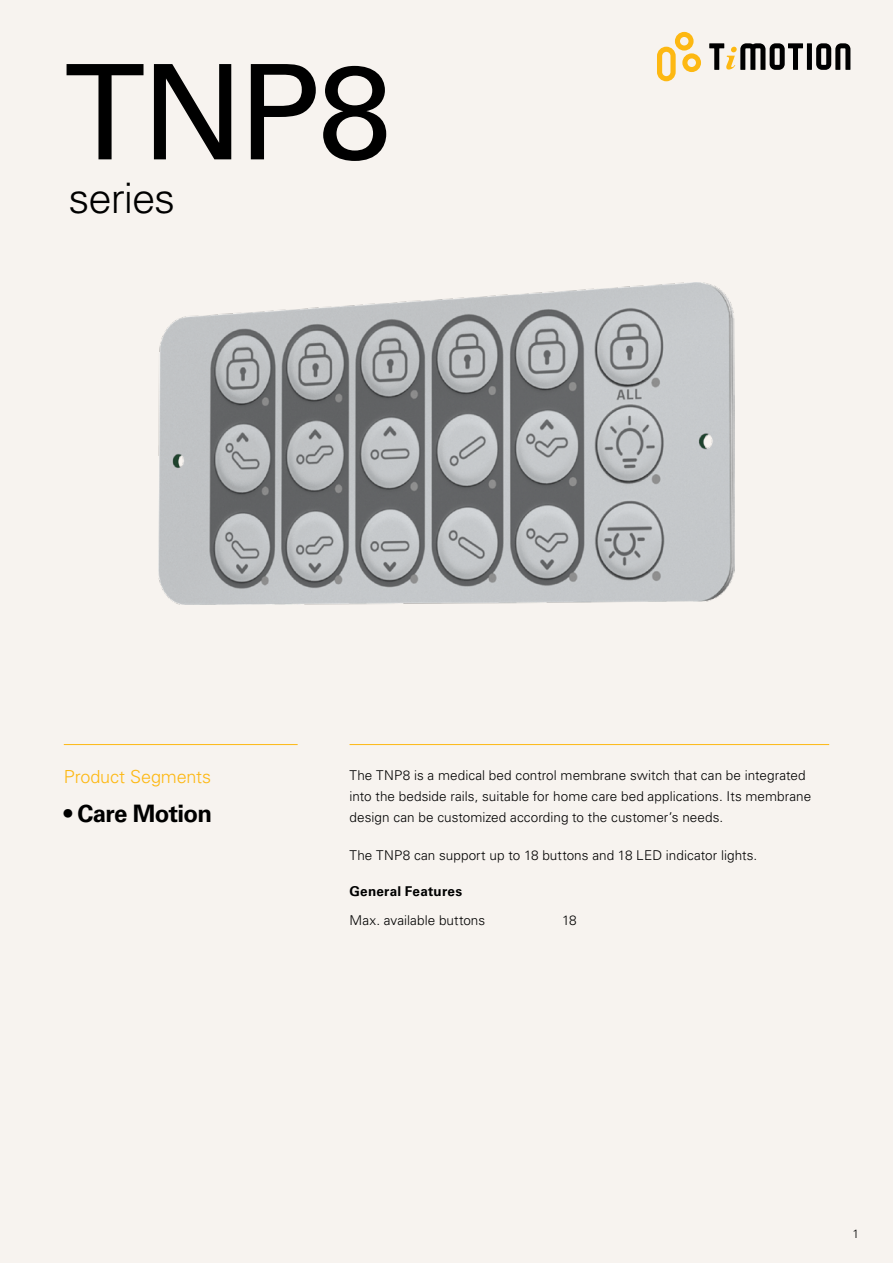
<style>
.page{position:relative;width:893px;height:1263px;background:#f7f3ef}
.page>*{position:absolute;margin:0;border:0;box-sizing:border-box;transform-origin:0 0}
.t1{font:132px "Univers LT Std";color:#000}
.t2{font:300 42px "Univers LT Std";letter-spacing:-.025em;color:#000}
.t3{font:700 24px "Univers LT Std";letter-spacing:-.025em;color:#000}
.t4{font:300 18px "Univers LT Std";letter-spacing:-.005em;color:#fdb812}
.t5{font:300 13.5px/21px "Univers LT Std";letter-spacing:.005em;color:#000}
.t6{font:700 13.5px "Univers LT Std";letter-spacing:.015em;color:#000}
.t7{font:300 12px "Univers LT Std";color:#000}
</style>
<div class="page">
<svg style="left:657px;top:32px;width:44px;height:49px"></svg>
<div style="left:807px;top:43px;width:5px;height:27px;background:#000"></div>
<svg style="left:816px;top:43px;width:34px;height:27px"></svg>
<svg style="left:709px;top:43px;width:94px;height:27px"></svg>
<hr style="left:350px;top:744px;width:479px;height:1px;background:#fdb812">
<hr style="left:64px;top:744px;width:234px;height:1px;background:#fdb812">
<img style="left:158px;top:283px;width:577px;height:321px">
<h1 class="t1" style="left:64px;top:34px;width:329px">TNP8</h1>
<h2 class="t2" style="left:69px;top:173px;width:108px">series</h2>
<h3 class="t4" style="left:64px;top:766px;width:149px">Product Segments</h3>
<h3 class="t3" style="left:64px;top:799px;width:150px">• Care Motion</h3>
<p class="t5" style="left:350px;top:765px;width:463px">The TNP8 is a medical bed control membrane switch that can be integrated into the bedside rails, suitable for home care bed applications. Its membrane design can be customized according to the customer’s needs.</p>
<p class="t5" style="left:350px;top:845px;width:409px">The TNP8 can support up to 18 buttons and 18 LED indicator lights.</p>
<p class="t6" style="left:350px;top:883px;width:114px">General Features</p>
<p class="t5" style="left:350px;top:910px;width:137px">Max. available buttons</p>
<p class="t5" style="left:562px;top:910px;width:16px">18</p>
<p class="t7" style="left:852px;top:1226px;width:8px">1</p>
</div>
